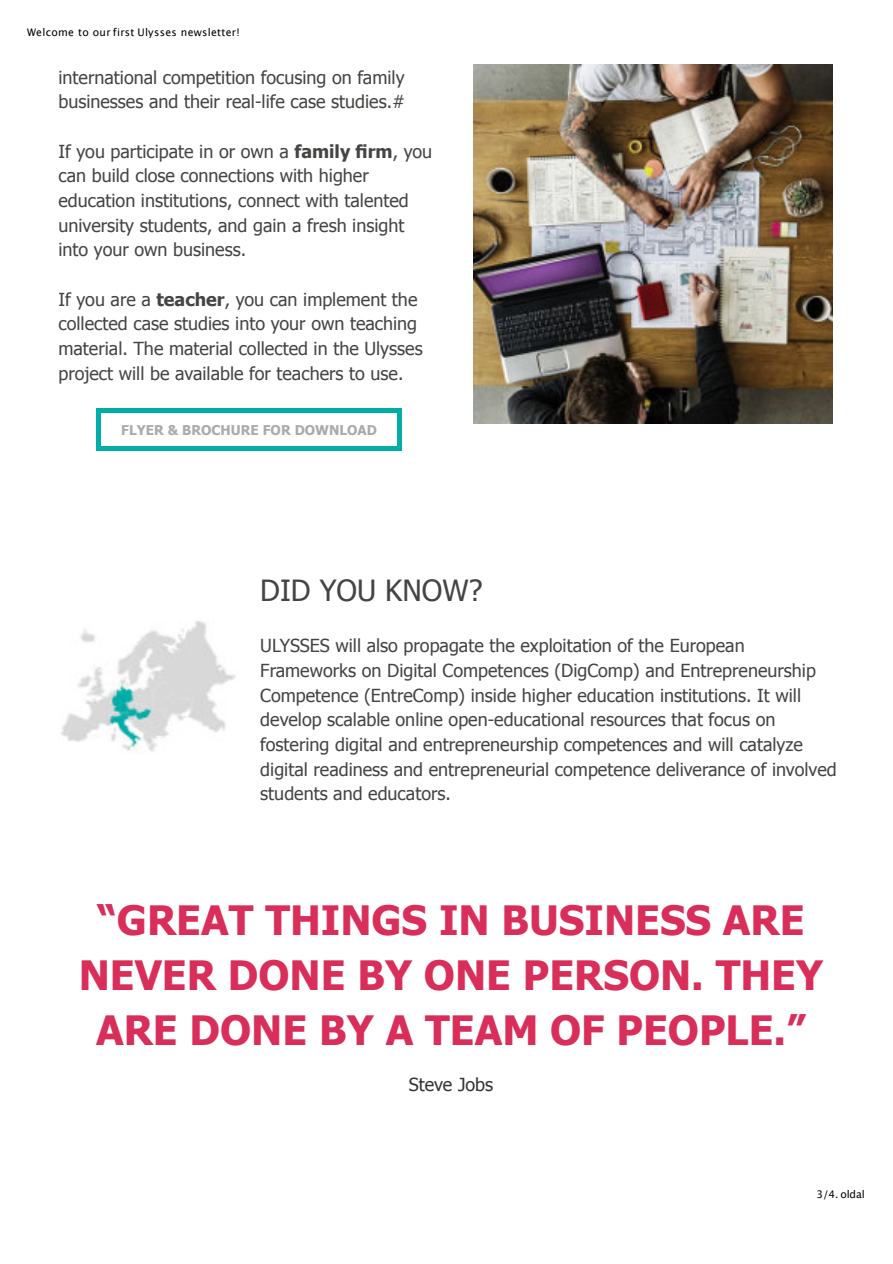
<style>
.page{position:relative;width:893px;height:1264px;background:#fff}
.page>*{position:absolute;margin:0;border:0;box-sizing:border-box;transform-origin:0 0}
.t1{font:700 40.35px/54.9px "Tahoma";color:#d92e5a;text-align:center}
.t2{font:29.1px "Tahoma";color:#444443}
.t3{font:18px/24.6px "Tahoma";color:#444443}
.t4{font:18px "Tahoma";color:#333}
.t5{font:700 13.5px "Tahoma";color:#ababab}
.t6{font:10.5px "Lucida Grande";letter-spacing:.025em;color:#000}
.s1{font-weight:700}
</style>
<div class="page">
<hr style="left:97px;top:408px;width:304px;height:4px;background:#00ada8">
<hr style="left:97px;top:446px;width:304px;height:4px;background:#00ada8">
<hr style="left:97px;top:408px;width:4px;height:42px;background:#00ada8">
<hr style="left:397px;top:408px;width:4px;height:42px;background:#00ada8">
<img style="left:473px;top:64px;width:359px;height:359px">
<img style="left:61px;top:621px;width:175px;height:131px">
<p class="t6" style="left:27px;top:28px;width:214px">Welcome to our first Ulysses newsletter!</p>
<p class="t3" style="left:58px;top:66px;width:348px">international competition focusing on family businesses and their real-life case studies.#</p>
<p class="t3" style="left:58px;top:140px;width:375px">If you participate in or own a <span class="s1">family firm</span>, you can build close connections with higher education institutions, connect with talented university students, and gain a fresh insight into your own business.</p>
<p class="t3" style="left:58px;top:288px;width:366px">If you are a <span class="s1">teacher</span>, you can implement the collected case studies into your own teaching material. The material collected in the Ulysses project will be available for teachers to use.</p>
<p class="t5" style="left:121px;top:424px;width:257px">FLYER &amp; BROCHURE FOR DOWNLOAD</p>
<h2 class="t2" style="left:260px;top:578px;width:224px">DID YOU KNOW?</h2>
<p class="t3" style="left:260px;top:635px;width:578px">ULYSSES will also propagate the exploitation of the European Frameworks on Digital Competences (DigComp) and Entrepreneurship Competence (EntreComp) inside higher education institutions. It will develop scalable online open-educational resources that focus on fostering digital and entrepreneurship competences and will catalyze digital readiness and entrepreneurial competence deliverance of involved students and educators.</p>
<h1 class="t1" style="left:79px;top:896px;width:746px">“GREAT THINGS IN BUSINESS ARE<br>NEVER DONE BY ONE PERSON. THEY<br>ARE DONE BY A TEAM OF PEOPLE.”</h1>
<p class="t4" style="left:409px;top:1076px;width:86px">Steve Jobs</p>
<p class="t6" style="left:816px;top:1189px;width:50px">3/4. oldal</p>
</div>
